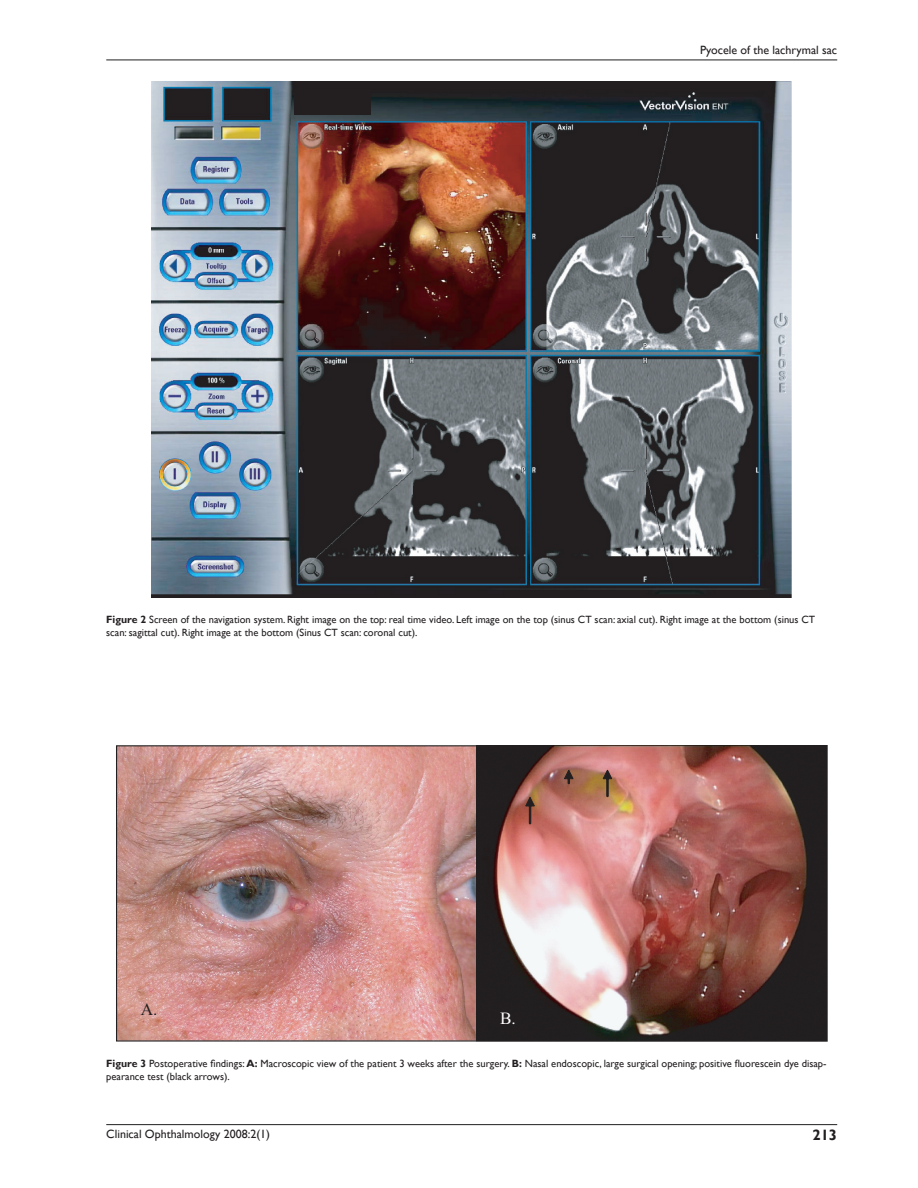
<style>
.page{position:relative;width:918px;height:1188px;background:#fff}
.page>*{position:absolute;margin:0;border:0;box-sizing:border-box;transform-origin:0 0}
.t1{font:17.25px "Times New Roman";color:#231f20}
.t2{font:17.25px "Times New Roman";color:#fff}
.t3{font:700 15px "Gill Sans";color:#231f20}
.t4{font:12px "Gill Sans";color:#231f20}
.t5{font:10.5px/13.5px "Gill Sans";color:#231f20}
.s1{font-weight:700}
</style>
<div class="page">
<hr style="left:106px;top:1124px;width:731px;height:1px;background:#231f20">
<hr style="left:106px;top:60px;width:731px;height:1px;background:#231f20">
<img style="left:118px;top:747px;width:359px;height:293px">
<img style="left:477px;top:745px;width:350px;height:297px">
<svg style="left:603px;top:769px;width:9px;height:28px"></svg>
<svg style="left:564px;top:769px;width:10px;height:15px"></svg>
<svg style="left:525px;top:797px;width:10px;height:27px"></svg>
<img style="left:152px;top:82px;width:640px;height:515px">
<div style="left:294px;top:90px;width:77px;height:25px;background:#231f20"></div>
<p class="t4" style="left:700px;top:43px;width:139px">Pyocele of the lachrymal sac</p>
<p class="t5" style="left:106px;top:612px;width:710px"><span class="s1">Figure 2</span> Screen of the navigation system. Right image on the top: real time video. Left image on the top (sinus CT scan: axial cut). Right image at the bottom (sinus CT scan: sagittal cut). Right image at the bottom (Sinus CT scan: coronal cut).</p>
<h1 class="t1" style="left:141px;top:999px;width:18px">A.</h1>
<h1 class="t2" style="left:500px;top:1008px;width:17px">B.</h1>
<p class="t5" style="left:106px;top:1057px;width:722px"><span class="s1">Figure 3</span> Postoperative findings: <span class="s1">A:</span> Macroscopic view of the patient 3 weeks after the surgery. <span class="s1">B:</span> Nasal endoscopic, large surgical opening; positive fluorescein dye disap&shy;pearance test (black arrows).</p>
<p class="t4" style="left:106px;top:1126px;width:165px">Clinical Ophthalmology 2008:2(1)</p>
<h2 class="t3" style="left:812px;top:1126px;width:26px">213</h2>
</div>
